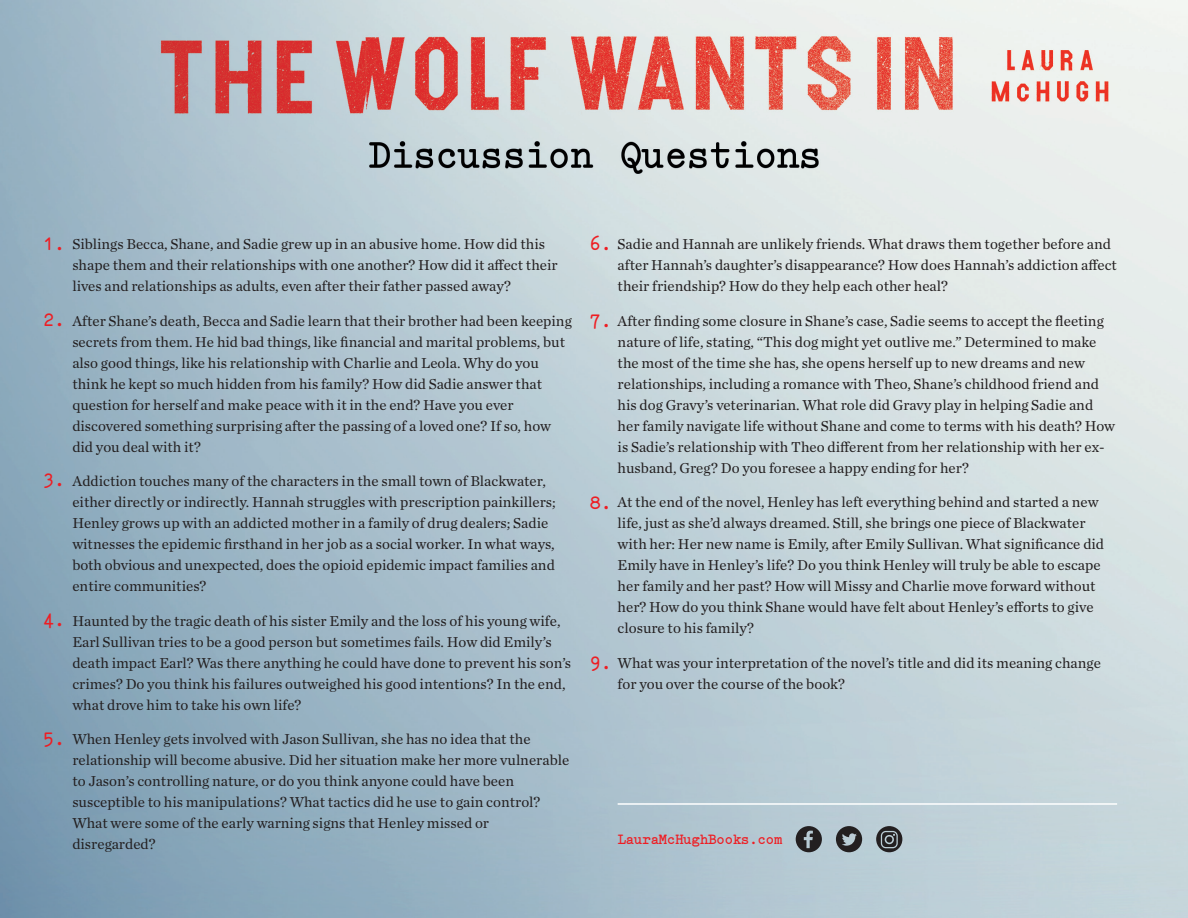
<style>
.page{position:relative;width:1188px;height:918px;background:#fff}
.page>*{position:absolute;margin:0;border:0;box-sizing:border-box;transform-origin:0 0}
.t1{font:700 18px "Elementa Greek Poly";color:#ee1d23}
.t2{font:15px/21px "Chronicle Text G1";color:#231f20}
.t3{font:700 13.5px "Elementa Greek Poly";color:#ee1d23}
</style>
<div class="page">
<img style="left:0;top:0;width:1188px;height:918px">
<svg style="left:796px;top:826px;width:26px;height:26px"></svg>
<svg style="left:836px;top:826px;width:26px;height:26px"></svg>
<svg style="left:876px;top:826px;width:26px;height:26px"></svg>
<hr style="left:618px;top:803px;width:499px;height:2px;background:#fff">
<p class="t1" style="left:43px;top:232px;width:23px">1.</p>
<p class="t1" style="left:590px;top:232px;width:23px">6.</p>
<p class="t2" style="left:72px;top:233px;width:487px">Siblings Becca, Shane, and Sadie grew up in an abusive home. How did this shape them and their relationships with one another? How did it affect their lives and relationships as adults, even after their father passed away?</p>
<p class="t2" style="left:72px;top:309px;width:501px">After Shane’s death, Becca and Sadie learn that their brother had been keeping secrets from them. He hid bad things, like financial and marital problems, but also good things, like his relationship with Charlie and Leola. Why do you think he kept so much hidden from his family? How did Sadie answer that question for herself and make peace with it in the end? Have you ever discovered something surprising after the passing of a loved one? If so, how did you deal with it?</p>
<p class="t2" style="left:72px;top:470px;width:485px">Addiction touches many of the characters in the small town of Blackwater, either directly or indirectly. Hannah struggles with prescription painkillers; Henley grows up with an addicted mother in a family of drug dealers; Sadie witnesses the epidemic firsthand in her job as a social worker. In what ways, both obvious and unexpected, does the opioid epidemic impact families and entire communities?</p>
<p class="t2" style="left:72px;top:609px;width:500px">Haunted by the tragic death of his sister Emily and the loss of his young wife, Earl Sullivan tries to be a good person but sometimes fails. How did Emily’s death impact Earl? Was there anything he could have done to prevent his son’s crimes? Do you think his failures outweighed his good intentions? In the end, what drove him to take his own life?</p>
<p class="t2" style="left:72px;top:728px;width:498px">When Henley gets involved with Jason Sullivan, she has no idea that the relationship will become abusive. Did her situation make her more vulnerable to Jason’s controlling nature, or do you think anyone could have been susceptible to his manipulations? What tactics did he use to gain control?<br>What were some of the early warning signs that Henley missed or disregarded?</p>
<p class="t1" style="left:43px;top:308px;width:23px">2.</p>
<p class="t1" style="left:590px;top:309px;width:23px">7.</p>
<p class="t1" style="left:43px;top:468px;width:23px">3.</p>
<p class="t1" style="left:590px;top:491px;width:23px">8.</p>
<p class="t1" style="left:43px;top:608px;width:23px">4.</p>
<p class="t1" style="left:590px;top:651px;width:23px">9.</p>
<p class="t1" style="left:43px;top:727px;width:23px">5.</p>
<p class="t2" style="left:618px;top:233px;width:501px">Sadie and Hannah are unlikely friends. What draws them together before and after Hannah’s daughter’s disappearance? How does Hannah’s addiction affect their friendship? How do they help each other heal?</p>
<p class="t2" style="left:618px;top:309px;width:499px">After finding some closure in Shane’s case, Sadie seems to accept the fleeting nature of life, stating, “This dog might yet outlive me.” Determined to make the most of the time she has, she opens herself up to new dreams and new relationships, including a romance with Theo, Shane’s childhood friend and his dog Gravy’s veterinarian. What role did Gravy play in helping Sadie and her family navigate life without Shane and come to terms with his death? How is Sadie’s relationship with Theo different from her relationship with her ex&shy;husband, Greg? Do you foresee a happy ending for her?</p>
<p class="t2" style="left:618px;top:491px;width:488px">At the end of the novel, Henley has left everything behind and started a new life, just as she’d always dreamed. Still, she brings one piece of Blackwater with her: Her new name is Emily, after Emily Sullivan. What significance did Emily have in Henley’s life? Do you think Henley will truly be able to escape her family and her past? How will Missy and Charlie move forward without her? How do you think Shane would have felt about Henley’s efforts to give closure to his family?</p>
<p class="t2" style="left:618px;top:651px;width:485px">What was your interpretation of the novel’s title and did its meaning change for you over the course of the book?</p>
<p class="t3" style="left:618px;top:831px;width:166px">LauraMcHughBooks.com</p>
</div>
